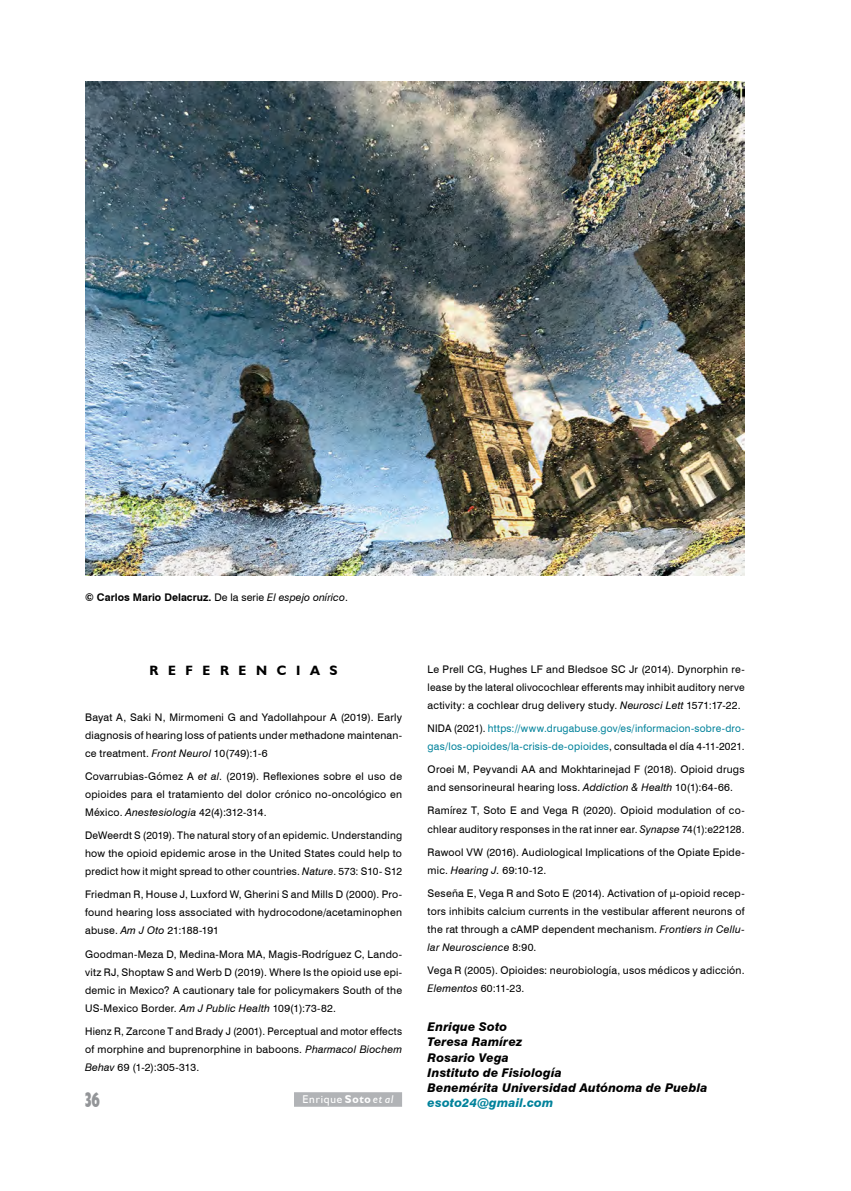
<style>
.page{position:relative;width:851px;height:1191px;background:#fff}
.page>*{position:absolute;margin:0;border:0;box-sizing:border-box;transform-origin:0 0}
.t1{font:700 condensed 21px "Humanist 521 BT Xtra";color:#939598;scale:.75 1}
.titulo_REFERENCIAS_n{font:700 13.5px "Humanist 521 BT";letter-spacing:.72em;color:#000}
.t2{font:italic 800 12px "Swiss 721 BT";letter-spacing:.01em;color:#000}
.t3{font:italic 800 12px "Swiss 721 BT";letter-spacing:.01em;color:#00829b}
.t4{font:11.25px "Humanist 521 BT";letter-spacing:.065em;color:#fff}
.referencias_parrafo{font:10.5px/18px "Swiss 721 BT";letter-spacing:.02em;color:#000;text-align:justify}
.referencias_parrafo-2{font:10.5px/18px "Swiss 721 BT";letter-spacing:.02em;color:#00829b}
.t5{font:700 10.5px "Swiss 721 BT";letter-spacing:.005em;color:#000}
.s1{font-weight:800}
.s2{font-weight:400}
.s3{font-weight:400;font-style:italic}
.s4{font-style:italic}
.s5{color:#000}
.s6{font-weight:700}
</style>
<div class="page">
<div style="left:294px;top:1092px;width:108px;height:14px;background:#b1b3b6"></div>
<img style="left:85px;top:82px;width:659px;height:494px">
<p class="t5" style="left:85px;top:590px;width:264px"><span class="s1">©</span> Carlos Mario Delacruz. <span class="s2">De la serie</span> <span class="s3">El espejo onírico</span><span class="s2">.</span></p>
<p class="referencias_parrafo" style="left:427px;top:660px;width:318px">Le Prell CG, Hughes LF and Bledsoe SC Jr (2014). Dynorphin re&shy;lease by the lateral olivocochlear efferents may inhibit auditory nerve activity: a cochlear drug delivery study. <span class="s4">Neurosci Lett</span> 1571:17-22.</p>
<p class="referencias_parrafo-2" style="left:427px;top:719px;width:318px"><span class="s5">NIDA (2021).</span> https://www.drugabuse.gov/es/informacion-sobre-dro&shy;gas/los-opioides/la-crisis-de-opioides<span class="s5">, consultada el día 4-11-2021.</span></p>
<p class="referencias_parrafo" style="left:427px;top:760px;width:318px">Oroei M, Peyvandi AA and Mokhtarinejad F (2018). Opioid drugs and sensorineural hearing loss. <span class="s4">Addiction &amp; Health</span> 10(1):64-66.</p>
<p class="referencias_parrafo" style="left:427px;top:801px;width:318px">Ramírez T, Soto E and Vega R (2020). Opioid modulation of co&shy;chlear auditory responses in the rat inner ear. <span class="s4">Synapse</span> 74(1):e22128.</p>
<p class="referencias_parrafo" style="left:427px;top:842px;width:318px">Rawool VW (2016). Audiological Implications of the Opiate Epide&shy;mic. <span class="s4">Hearing J.</span> 69:10-12.</p>
<p class="referencias_parrafo" style="left:427px;top:883px;width:318px">Seseña E, Vega R and Soto E (2014). Activation of μ-opioid recep&shy;tors inhibits calcium currents in the vestibular afferent neurons of the rat through a cAMP dependent mechanism. <span class="s4">Frontiers in Cellu&shy;lar Neuroscience</span> 8:90.</p>
<p class="referencias_parrafo" style="left:427px;top:960px;width:318px">Vega R (2005). Opioides: neurobiología, usos médicos y adicción.<br><span class="s4">Elementos</span> 60:11-23.</p>
<p class="t2" style="left:427px;top:1020px;width:81px">Enrique Soto</p>
<p class="t2" style="left:427px;top:1035px;width:96px">Teresa Ramírez</p>
<p class="t2" style="left:427px;top:1050px;width:83px">Rosario Vega</p>
<p class="t2" style="left:427px;top:1065px;width:136px">Instituto de Fisiología</p>
<p class="t2" style="left:427px;top:1080px;width:281px">Benemérita Universidad Autónoma de Puebla</p>
<p class="titulo_REFERENCIAS_n" style="left:149px;top:662px;width:190px">REFERENCIAS</p>
<p class="referencias_parrafo" style="left:85px;top:708px;width:318px">Bayat A, Saki N, Mirmomeni G and Yadollahpour A (2019). Early diagnosis of hearing loss of patients under methadone maintenan&shy;ce treatment. <span class="s4">Front Neurol</span> 10(749):1-6</p>
<p class="referencias_parrafo" style="left:85px;top:767px;width:318px">Covarrubias-Gómez A <span class="s4">et al</span>. (2019). Reflexiones sobre el uso de opioides para el tratamiento del dolor crónico no-oncológico en México. <span class="s4">Anestesiologia</span> 42(4):312-314.</p>
<p class="referencias_parrafo" style="left:85px;top:826px;width:318px">DeWeerdt S (2019). The natural story of an epidemic. Understanding how the opioid epidemic arose in the United States could help to predict how it might spread to other countries. <span class="s4">Nature</span>. 573: S10- S12</p>
<p class="referencias_parrafo" style="left:85px;top:885px;width:318px">Friedman R, House J, Luxford W, Gherini S and Mills D (2000). Pro&shy;found hearing loss associated with hydrocodone/acetaminophen abuse. <span class="s4">Am J Oto</span> 21:188-191</p>
<p class="referencias_parrafo" style="left:85px;top:944px;width:318px">Goodman-Meza D, Medina-Mora MA, Magis-Rodríguez C, Lando&shy;vitz RJ, Shoptaw S and Werb D (2019). Where Is the opioid use epi&shy;demic in Mexico? A cautionary tale for policymakers South of the US-Mexico Border. <span class="s4">Am J Public Health</span> 109(1):73-82.</p>
<p class="referencias_parrafo" style="left:85px;top:1021px;width:318px">Hienz R, Zarcone T and Brady J (2001). Perceptual and motor effects of morphine and buprenorphine in baboons. <span class="s4">Pharmacol Biochem Behav</span> 69 (1-2):305-313.</p>
<h1 class="t1" style="left:85px;top:1086px;width:21px">36</h1>
<p class="t4" style="left:302px;top:1092px;width:93px">Enrique <span class="s6">Soto</span> <span class="s4">et al</span></p>
<p class="t3" style="left:427px;top:1095px;width:127px">esoto24@gmail.com</p>
</div>
